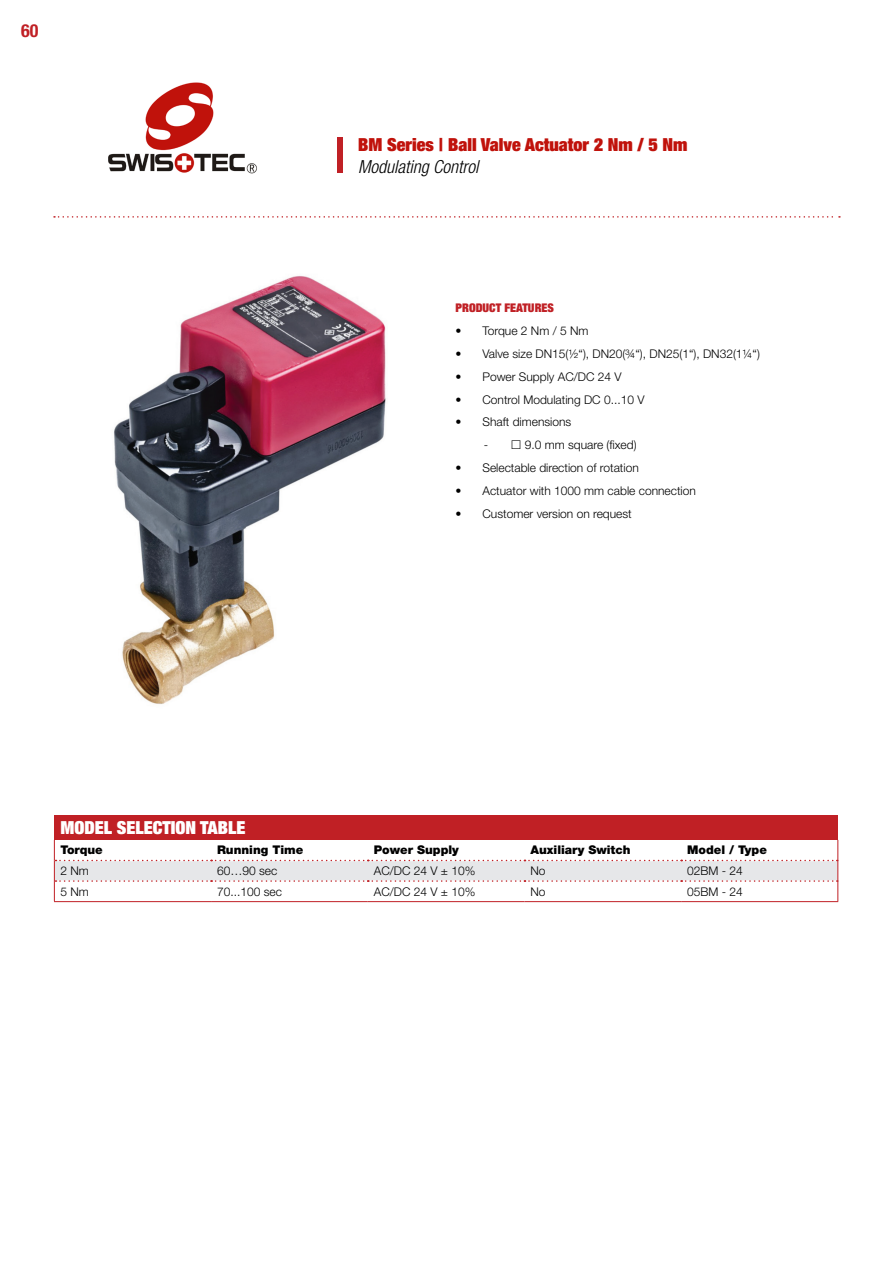
<style>
.page{position:relative;width:893px;height:1263px;background:#fff}
.page>*{position:absolute;margin:0;border:0;box-sizing:border-box;transform-origin:0 0}
.t1{font:900 condensed 18px "Helvetica Neue LT Std";color:#c0120b}
.t2{font:900 condensed 18px "Helvetica Neue LT Std";color:#fff}
.t3{font:italic 300 condensed 18px "Helvetica Neue LT Std";color:#000}
.t4{font:700 condensed 18px "Helvetica Neue LT Std";color:#c02025}
.t5{font:300 12px "Helvetica Neue LT Std";color:#000}
.t6{font:900 12px "Helvetica Neue LT Std";color:#000}
.t7{font:900 condensed 12px "Helvetica Neue LT Std";color:#c02025}
</style>
<div class="page">
<img style="left:108px;top:82px;width:149px;height:92px">
<img style="left:113px;top:276px;width:273px;height:428px">
<div style="left:337px;top:137px;width:6px;height:36px;background:#c02025"></div>
<div style="left:54px;top:815px;width:784px;height:25px;background:#c02025"></div>
<hr style="left:54px;top:901px;width:157px;height:1px;background:#c02025">
<hr style="left:211px;top:901px;width:157px;height:1px;background:#c02025">
<hr style="left:368px;top:901px;width:156px;height:1px;background:#c02025">
<hr style="left:524px;top:901px;width:157px;height:1px;background:#c02025">
<hr style="left:681px;top:901px;width:157px;height:1px;background:#c02025">
<svg style="left:54px;top:840px;width:784px;height:61px"></svg>
<svg style="left:54px;top:216px;width:786px;height:2px"></svg>
<h1 class="t4" style="left:21px;top:20px;width:19px">60</h1>
<p class="t1" style="left:358px;top:133px;width:331px">BM Series | Ball Valve Actuator 2 Nm / 5 Nm</p>
<p class="t3" style="left:358px;top:156px;width:122px">Modulating Control</p>
<p class="t7" style="left:455px;top:300px;width:100px">PRODUCT FEATURES</p>
<p class="t5" style="left:455px;top:323px;width:135px">• Torque 2 Nm / 5 Nm</p>
<p class="t5" style="left:455px;top:346px;width:306px">• Valve size DN15(½“), DN20(¾“), DN25(1“), DN32(1¼“)</p>
<p class="t5" style="left:455px;top:369px;width:168px">• Power Supply AC/DC 24 V</p>
<p class="t5" style="left:455px;top:392px;width:191px">• Control Modulating DC 0...10 V</p>
<p class="t5" style="left:455px;top:415px;width:117px">• Shaft dimensions</p>
<p class="t5" style="left:484px;top:438px;width:6px">-</p>
<p class="t5" style="left:525px;top:438px;width:113px">9.0 mm square (fixed)</p>
<p class="t5" style="left:455px;top:461px;width:185px">• Selectable direction of rotation</p>
<p class="t5" style="left:455px;top:484px;width:242px">• Actuator with 1000 mm cable connection</p>
<p class="t5" style="left:455px;top:506px;width:178px">• Customer version on request</p>
<p class="t2" style="left:60px;top:816px;width:187px">MODEL SELECTION TABLE</p>
<p class="t6" style="left:60px;top:843px;width:44px">Torque</p>
<p class="t6" style="left:217px;top:843px;width:88px">Running Time</p>
<p class="t6" style="left:374px;top:843px;width:87px">Power Supply</p>
<p class="t6" style="left:530px;top:843px;width:102px">Auxiliary Switch</p>
<p class="t6" style="left:687px;top:843px;width:81px">Model / Type</p>
<p class="t5" style="left:60px;top:863px;width:30px">2 Nm</p>
<p class="t5" style="left:217px;top:863px;width:62px">60…90 sec</p>
<p class="t5" style="left:374px;top:863px;width:103px">AC/DC 24 V ± 10%</p>
<p class="t5" style="left:530px;top:863px;width:17px">No</p>
<p class="t5" style="left:687px;top:863px;width:57px">02BM - 24</p>
<p class="t5" style="left:60px;top:884px;width:30px">5 Nm</p>
<p class="t5" style="left:217px;top:884px;width:66px">70...100 sec</p>
<p class="t5" style="left:374px;top:884px;width:103px">AC/DC 24 V ± 10%</p>
<p class="t5" style="left:530px;top:884px;width:17px">No</p>
<p class="t5" style="left:687px;top:884px;width:57px">05BM - 24</p>
</div>
